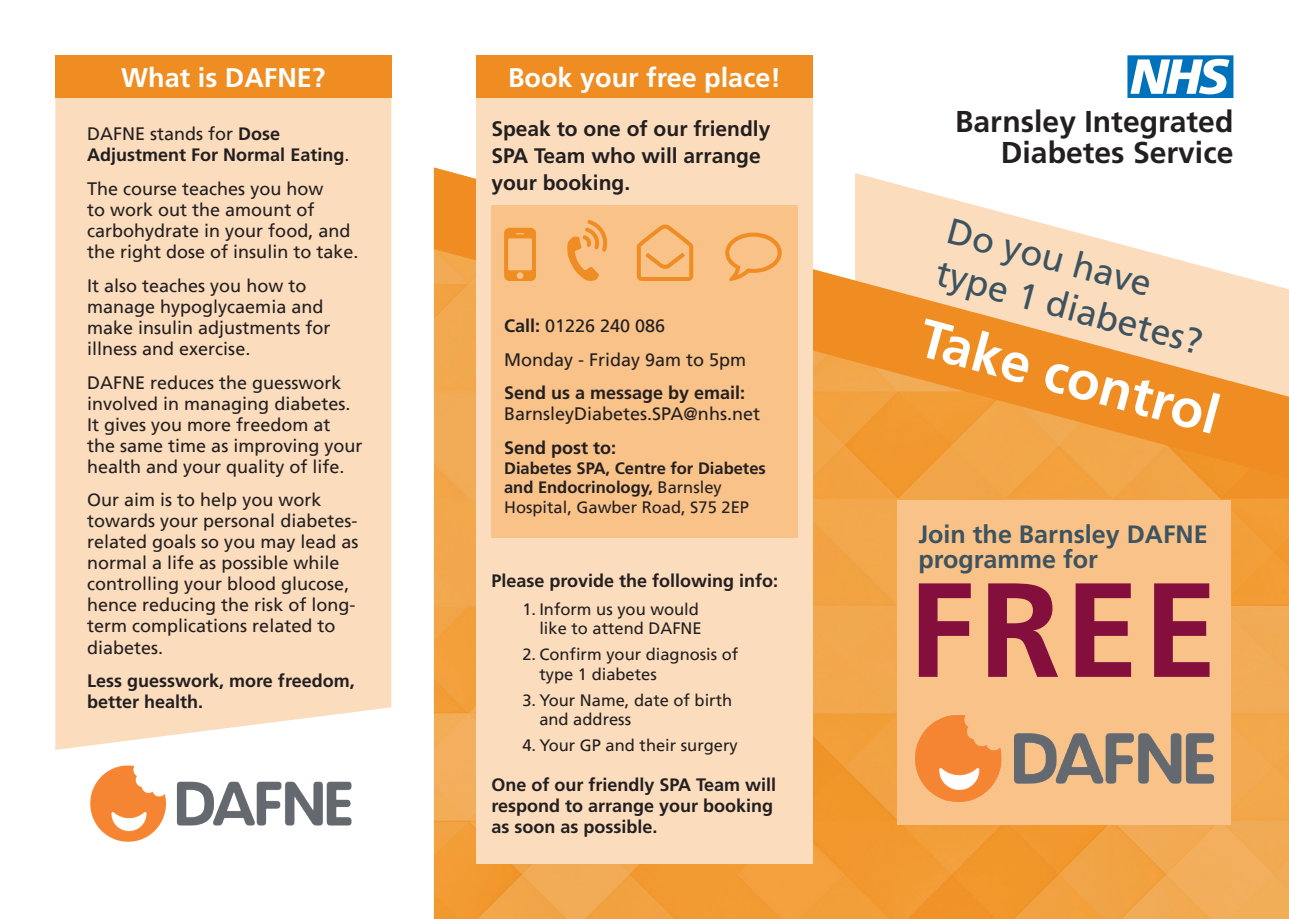
<style>
.page{position:relative;width:1289px;height:919px;background:#fff}
.page>*{position:absolute;margin:0;border:0;box-sizing:border-box;transform-origin:0 0}
.t1{font:700 133.8px "Frutiger LT Std";color:#840f3c}
.t2{font:700 54px "Frutiger LT Std";color:#fff}
.t3{font:36px/43.2px "Frutiger LT";color:#3d5360}
.t4{font:700 30.15px/30.6px "Frutiger";color:#231f20;text-align:right}
.t5{font:700 27px "Frutiger LT Std";color:#fff}
.t6{font:700 25.05px/25px "Frutiger LT Std";color:#3d5360}
.t7{font:700 21px/27px "Frutiger LT Std";color:#231f20}
.t8{font:18px/21px "Frutiger LT";color:#231f20}
.t9{font:700 18px/21px "Frutiger LT Std";color:#231f20}
.t10{font:16.5px/19.5px "Frutiger LT";color:#231f20}
.t11{font:700 16.5px/19.5px "Frutiger LT Std";color:#231f20}
.s1{font-family:"Frutiger LT Std";font-weight:700}
.s2{font-family:"Frutiger LT";font-weight:400}
</style>
<div class="page">
<img style="left:434px;top:478px;width:854px;height:440px">
<svg style="left:434px;top:167px;width:854px;height:311px"></svg>
<div style="left:55px;top:98px;width:336px;height:651px;background:#fbddbe"></div>
<div style="left:897px;top:500px;width:334px;height:325px;background:#f8c289"></div>
<div style="left:476px;top:98px;width:336px;height:765px;background:#fbddbe"></div>
<div style="left:476px;top:55px;width:336px;height:43px;background:#ef8d23"></div>
<div style="left:491px;top:206px;width:306px;height:332px;background:#f8c289"></div>
<div style="left:55px;top:55px;width:336px;height:43px;background:#ef8d23"></div>
<svg style="left:1127px;top:55px;width:106px;height:43px"></svg>
<svg style="left:567px;top:220px;width:40px;height:61px"></svg>
<svg style="left:725px;top:232px;width:56px;height:49px"></svg>
<svg style="left:637px;top:224px;width:56px;height:57px"></svg>
<svg style="left:504px;top:228px;width:32px;height:53px"></svg>
<img style="left:90px;top:765px;width:262px;height:77px">
<img style="left:914px;top:714px;width:301px;height:89px">
<h3 class="t5" style="left:121px;top:61px;width:206px">What is DAFNE?</h3>
<p class="t8" style="left:87px;top:123px;width:195px">DAFNE stands for <span class="s1">Dose</span></p>
<p class="t9" style="left:87px;top:144px;width:264px">Adjustment For Normal Eating<span class="s2">.</span></p>
<p class="t8" style="left:87px;top:178px;width:273px">The course teaches you how<br>to work out the amount of carbohydrate in your food, and the right dose of insulin to take.</p>
<p class="t8" style="left:87px;top:275px;width:245px">It also teaches you how to manage hypoglycaemia and make insulin adjustments for illness and exercise.</p>
<p class="t8" style="left:87px;top:372px;width:277px">DAFNE reduces the guesswork involved in managing diabetes.<br>It gives you more freedom at the same time as improving your health and your quality of life.</p>
<p class="t8" style="left:87px;top:489px;width:273px">Our aim is to help you work towards your personal diabetes&shy;related goals so you may lead as normal a life as possible while controlling your blood glucose, hence reducing the risk of long&shy;term complications related to diabetes.</p>
<p class="t9" style="left:87px;top:670px;width:269px">Less guesswork, more freedom, better health.</p>
<h3 class="t5" style="left:508px;top:61px;width:274px">Book your free place!</h3>
<p class="t7" style="left:491px;top:115px;width:280px">Speak to one of our friendly<br>SPA Team who will arrange your booking.</p>
<p class="t8" style="left:504px;top:309px;width:244px;line-height:33.8px"><span class="s1">Call:</span> 01226 240 086<br>Monday - Friday 9am to 5pm</p>
<p class="t9" style="left:504px;top:382px;width:243px">Send us a message by email:</p>
<p class="t8" style="left:504px;top:403px;width:257px">BarnsleyDiabetes.SPA@nhs.net</p>
<p class="t9" style="left:504px;top:437px;width:114px">Send post to:</p>
<p class="t11" style="left:504px;top:458px;width:263px">Diabetes SPA, Centre for Diabetes and Endocrinology, <span class="s2">Barnsley</span></p>
<p class="t10" style="left:504px;top:497px;width:246px">Hospital, Gawber Road, S75 2EP</p>
<p class="t9" style="left:491px;top:570px;width:288px">Please provide the following info:</p>
<p class="t10" style="left:522px;top:599px;width:181px;text-align:right">1. Inform us you would like to attend DAFNE</p>
<p class="t10" style="left:539px;top:644px;width:200px;text-indent:-17px">2. Confirm your diagnosis of type 1 diabetes</p>
<p class="t10" style="left:539px;top:690px;width:194px;text-indent:-17px">3. Your Name, date of birth and address</p>
<p class="t10" style="left:522px;top:735px;width:217px">4. Your GP and their surgery</p>
<p class="t9" style="left:491px;top:774px;width:286px">One of our friendly SPA Team will respond to arrange your booking as soon as possible.</p>
<h3 class="t4" style="left:955px;top:106px;width:280px">Barnsley Integrated<br>Diabetes Service</h3>
<h3 class="t3" style="left:953px;top:209px;width:276px;rotate:15deg">Do you have type 1 diabetes?</h3>
<h2 class="t2" style="left:928px;top:306px;width:310px;rotate:15deg">Take control</h2>
<h3 class="t6" style="left:918px;top:521px;width:291px">Join the Barnsley DAFNE programme for</h3>
<h1 class="t1" style="left:908px;top:551px;width:311px">FREE</h1>
</div>
